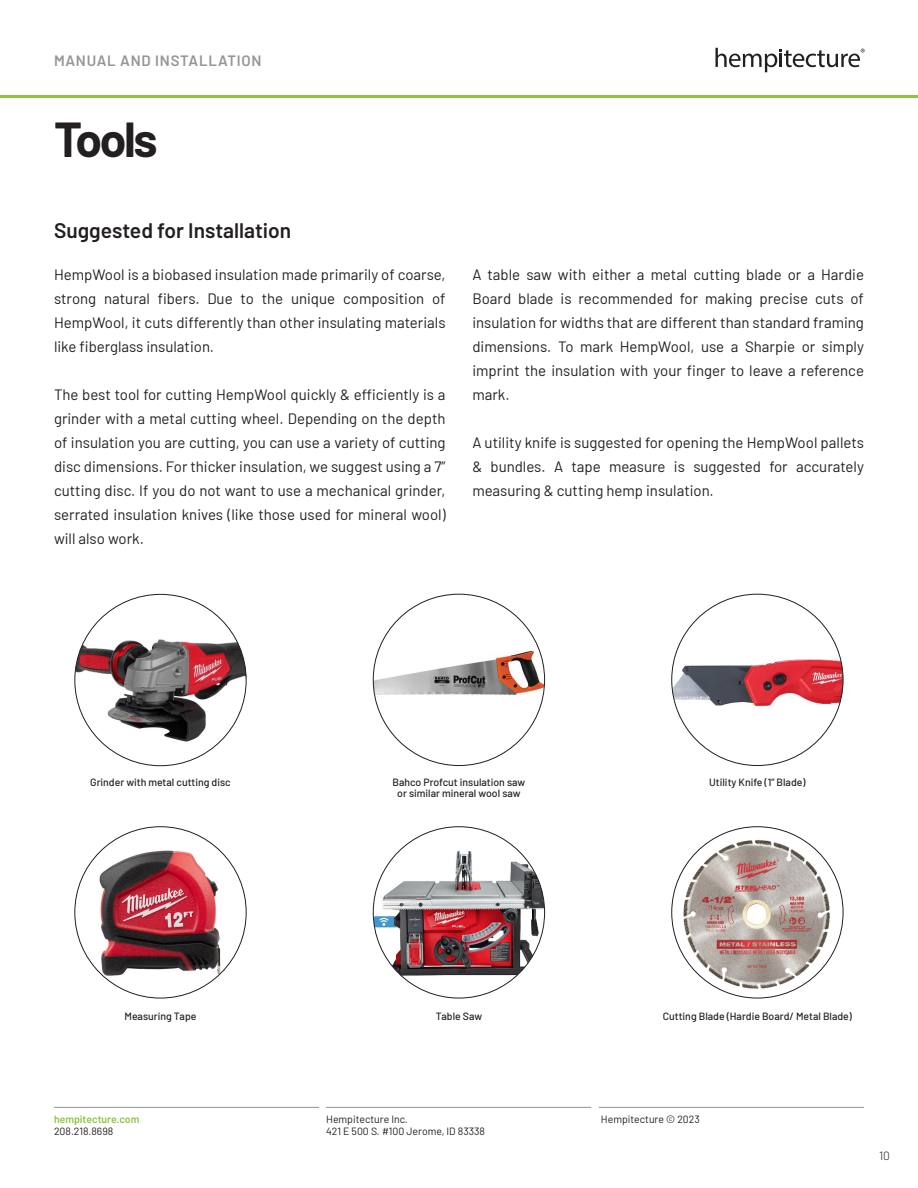
<style>
.page{position:relative;width:918px;height:1188px;background:#fff}
.page>*{position:absolute;margin:0;border:0;box-sizing:border-box;transform-origin:0 0}
.t1{font:700 48px "Barlow";letter-spacing:-.05em;color:#231f20}
.t2{font:600 21px "Barlow";color:#231f20}
.t3{font:15px/24px "Barlow";color:#231f20;text-align:justify}
.t4{font:600 15px "Barlow";letter-spacing:.05em;color:#939598}
.t5{font:300 12px "Barlow";color:#231f20}
.t6{font:500 10.5px "Barlow";color:#231f20}
.t7{font:10.5px/12.6px "Barlow";color:#231f20}
.t8{font:600 10.5px "Barlow";color:#8dc442}
</style>
<div class="page">
<hr style="left:0;top:95px;width:918px;height:3px;background:#8dc442">
<svg style="left:716px;top:48px;width:149px;height:24px"></svg>
<hr style="left:54px;top:1107px;width:265px;height:1px;background:#939598">
<hr style="left:326px;top:1107px;width:265px;height:1px;background:#939598">
<hr style="left:599px;top:1107px;width:265px;height:1px;background:#939598">
<img style="left:75px;top:594px;width:171px;height:172px;border-radius:86px">
<img style="left:672px;top:594px;width:171px;height:172px;border-radius:86px">
<img style="left:96px;top:847px;width:129px;height:131px">
<img style="left:373px;top:827px;width:172px;height:171px;border-radius:86px">
<img style="left:673px;top:827px;width:169px;height:171px">
<img style="left:373px;top:594px;width:172px;height:172px;border-radius:86px">
<p class="t4" style="left:54px;top:50px;width:209px">MANUAL AND INSTALLATION</p>
<p class="t1" style="left:54px;top:104px;width:105px">Tools</p>
<p class="t2" style="left:54px;top:215px;width:239px">Suggested for Installation</p>
<p class="t3" style="left:54px;top:261px;width:393px">HempWool is a biobased insulation made primarily of coarse, strong natural fibers. Due to the unique composition of HempWool, it cuts differently than other insulating materials like fiberglass insulation.</p>
<p class="t3" style="left:54px;top:381px;width:393px">The best tool for cutting HempWool quickly &amp; efficiently is a grinder with a metal cutting wheel. Depending on the depth of insulation you are cutting, you can use a variety of cutting disc dimensions. For thicker insulation, we suggest using a 7” cutting disc. If you do not want to use a mechanical grinder, serrated insulation knives (like those used for mineral wool) will also work.</p>
<p class="t3" style="left:472px;top:261px;width:393px">A table saw with either a metal cutting blade or a Hardie Board blade is recommended for making precise cuts of insulation for widths that are different than standard framing dimensions. To mark HempWool, use a Sharpie or simply imprint the insulation with your finger to leave a reference mark.</p>
<p class="t3" style="left:472px;top:429px;width:393px">A utility knife is suggested for opening the HempWool pallets &amp; bundles. A tape measure is suggested for accurately measuring &amp; cutting hemp insulation.</p>
<p class="t6" style="left:90px;top:775px;width:142px">Grinder with metal cutting disc</p>
<p class="t6" style="left:393px;top:775px;width:134px">Bahco Profcut insulation saw</p>
<p class="t6" style="left:397px;top:785px;width:125px">or similar mineral wool saw</p>
<p class="t6" style="left:709px;top:775px;width:98px">Utility Knife (1” Blade)</p>
<p class="t6" style="left:125px;top:1009px;width:73px">Measuring Tape</p>
<p class="t6" style="left:663px;top:1009px;width:191px">Cutting Blade (Hardie Board/ Metal Blade)</p>
<p class="t6" style="left:436px;top:1009px;width:48px">Table Saw</p>
<p class="t8" style="left:54px;top:1111px;width:87px">hempitecture.com</p>
<p class="t7" style="left:54px;top:1124px;width:61px">208.218.8698</p>
<p class="t7" style="left:326px;top:1112px;width:160px">Hempitecture Inc.<br>421 E 500 S. #100 Jerome, ID 83338</p>
<p class="t7" style="left:601px;top:1112px;width:101px">Hempitecture © 2023</p>
<p class="t5" style="left:879px;top:1148px;width:12px">10</p>
</div>
